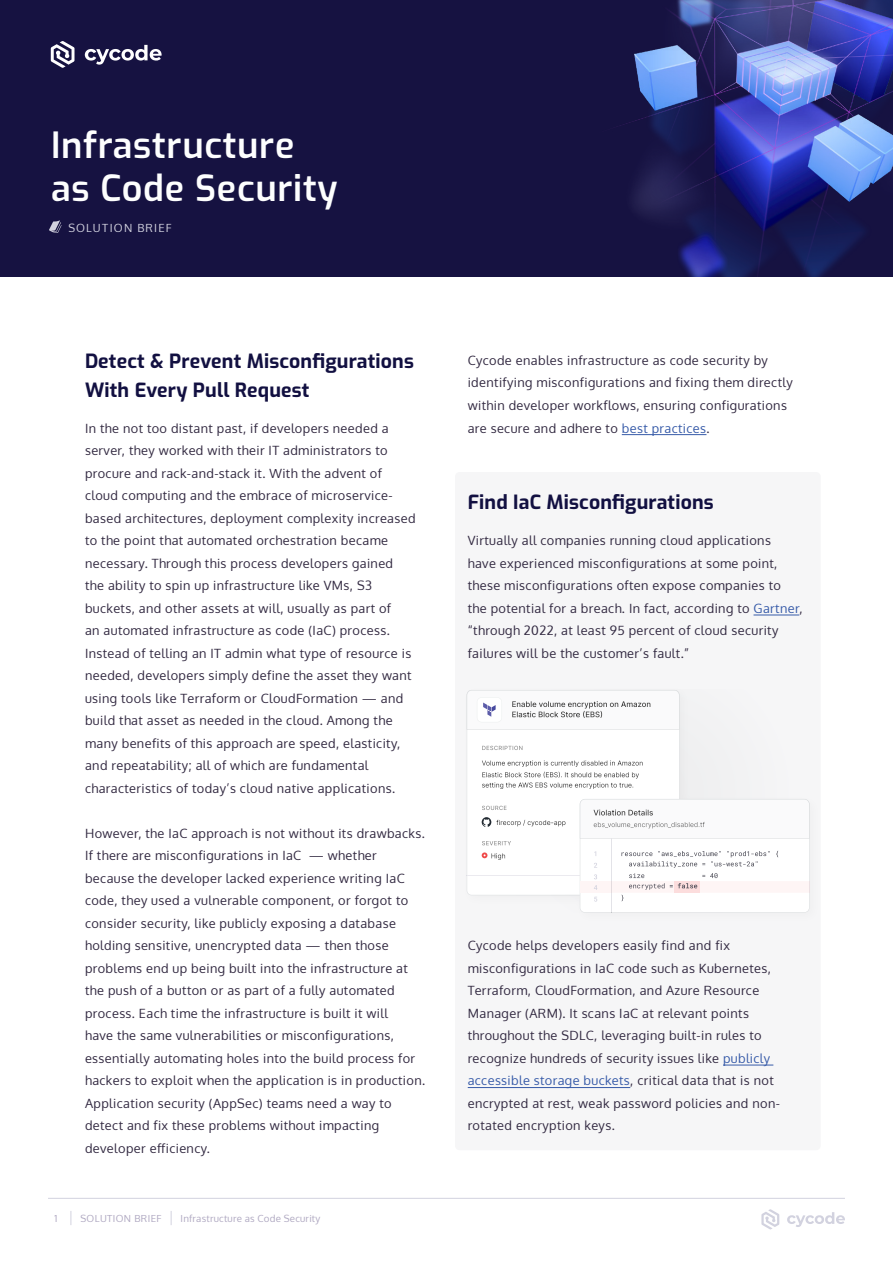
<style>
.page{position:relative;width:893px;height:1263px;background:#fff}
.page>*{position:absolute;margin:0;border:0;box-sizing:border-box;transform-origin:0 0}
.t1{font:600 36px/43.2px "Exo";letter-spacing:.02em;color:#fdfefe}
.t2{font:700 19.5px/28.5px "Exo";letter-spacing:.01em;color:#121041}
.t3{font:12.75px/22.5px "Oxygen";letter-spacing:.03em;color:#312840}
.t4{font:11.25px "Oxygen";letter-spacing:.1em;color:#d2d2df}
.t5{font:9.75px "Oxygen";letter-spacing:.02em;color:#afa8c1}
.t6{font:9.75px "Oxygen";letter-spacing:.04em;color:#afa8c1}
.s1{color:#365aa8}
</style>
<div class="page">
<svg style="left:787px;top:1212px;width:58px;height:15px"></svg>
<svg style="left:761px;top:1209px;width:18px;height:20px"></svg>
<hr style="left:48px;top:1198px;width:797px;height:1px;background:#d2d2df">
<svg style="left:71px;top:1211px;width:1px;height:14px"></svg>
<svg style="left:171px;top:1211px;width:1px;height:14px"></svg>
<div style="left:455px;top:472px;width:366px;height:678px;background:#f6f6f7;border-radius:5px"></div>
<div style="left:0;top:0;width:893px;height:276px;background:#161241"></div>
<img style="left:620px;top:0;width:273px;height:276px">
<svg style="left:49px;top:220px;width:13px;height:13px"></svg>
<svg style="left:85px;top:45px;width:77px;height:20px"></svg>
<svg style="left:51px;top:41px;width:24px;height:27px"></svg>
<hr style="left:753px;top:615px;width:46px;height:1px;background:#365aa8">
<hr style="left:723px;top:1065px;width:50px;height:1px;background:#365aa8">
<hr style="left:468px;top:1087px;width:162px;height:1px;background:#365aa8">
<hr style="left:622px;top:434px;width:84px;height:1px;background:#365aa8">
<div style="left:460px;top:683px;width:362px;height:242px;background:#f6f6f7"></div>
<svg style="left:467px;top:690px;width:342px;height:223px"></svg>
<h1 class="t1" style="left:51px;top:122px;width:288px">Infrastructure as Code Security</h1>
<p class="t4" style="left:68px;top:220px;width:105px">SOLUTION BRIEF</p>
<p class="t5" style="left:55px;top:1212px;width:4px">1</p>
<h2 class="t2" style="left:85px;top:346px;width:330px">Detect &amp; Prevent Misconfigurations<br>With Every Pull Request</h2>
<p class="t3" style="left:85px;top:417px;width:305px;text-align:justify">In the not too distant past if, developers needed a server, they worked with their IT administrators to procure and rack-and-stack it. With the advent of</p>
<p class="t3" style="left:85px;top:507px;width:332px">based architectures, deployment complexity increased</p>
<p class="t3" style="left:85px;top:484px;width:309px">cloud computing and the embrace of microservice-</p>
<p class="t3" style="left:85px;top:529px;width:328px">to the point that automated orchestration became necessary. Through this process developers gained the ability to spin up infrastructure like VMs S, 3 buckets, and other assets at will, usually as part of<br>an automated infrastructure as code (IaC) process.<br>Instead of telling an IT admin what type of resource is needed, developers simply define the asset they want using tools like Terraform or CloudFormation — and build that asset as needed in the cloud. Among the many benefits of this approach are speed, elasticity, and repeatability; all of which are fundamental characteristics of today s’ cloud native applications.</p>
<p class="t3" style="left:85px;top:822px;width:341px">However, the IaC approach is not without its drawbacks.</p>
<p class="t3" style="left:309px;top:844px;width:70px">— whether</p>
<p class="t3" style="left:85px;top:844px;width:342px">If there are misconfigurations in IaC<br>because the developer lacked experience writing IaC code, they used a vulnerable component, or forgot to consider security, like publicly exposing a database holding sensitive, unencrypted data — then those problems end up being built into the infrastructure at the push of a button or as part of a fully automated process. Each time the infrastructure is built it will<br>have the same vulnerabilities or misconfigurations, essentially automating holes into the build process for hackers to exploit when the application is in production.<br>Application security (AppSec) teams need a way to detect and fix these problems without impacting developer efficiency.</p>
<p class="t6" style="left:80px;top:1212px;width:83px">SOLUTION BRIEF</p>
<p class="t5" style="left:181px;top:1212px;width:141px">Infrastructure as Code Security</p>
<p class="t3" style="left:468px;top:349px;width:326px">Cycode enables infrastructure as code security by identifying misconfigurations and fixing them directly within developer workflows, ensuring configurations are secure and adhere to <span class="s1">best practices</span>.</p>
<h2 class="t2" style="left:468px;top:487px;width:247px">Find IaC Misconfigurations</h2>
<p class="t3" style="left:468px;top:529px;width:336px">Virtually all companies running cloud applications<br>have experienced misconfigurations at some point, these misconfigurations often expose companies to the potential for a breach In. fact, according to <span class="s1">Gartner</span>, “through 2022, at least 95 percent of cloud security failures will be the customer s’ fault “.</p>
<p class="t3" style="left:468px;top:935px;width:307px">Cycode helps developers easily find and fix misconfigurations in IaC code such as Kubernetes, Terraform, CloudFormation, and Azure Resource Manager (ARM I t.) scans IaC at relevant points throughout the SDLC, leveraging built-in rules to recognize hundreds of security issues like <span class="s1">publicly accessible storage buckets</span>, critical data that is not</p>
<p class="t3" style="left:468px;top:1115px;width:149px">rotated encryption keys.</p>
<p class="t3" style="left:468px;top:1092px;width:314px">encrypted at rest, weak password policies and non-</p>
</div>
